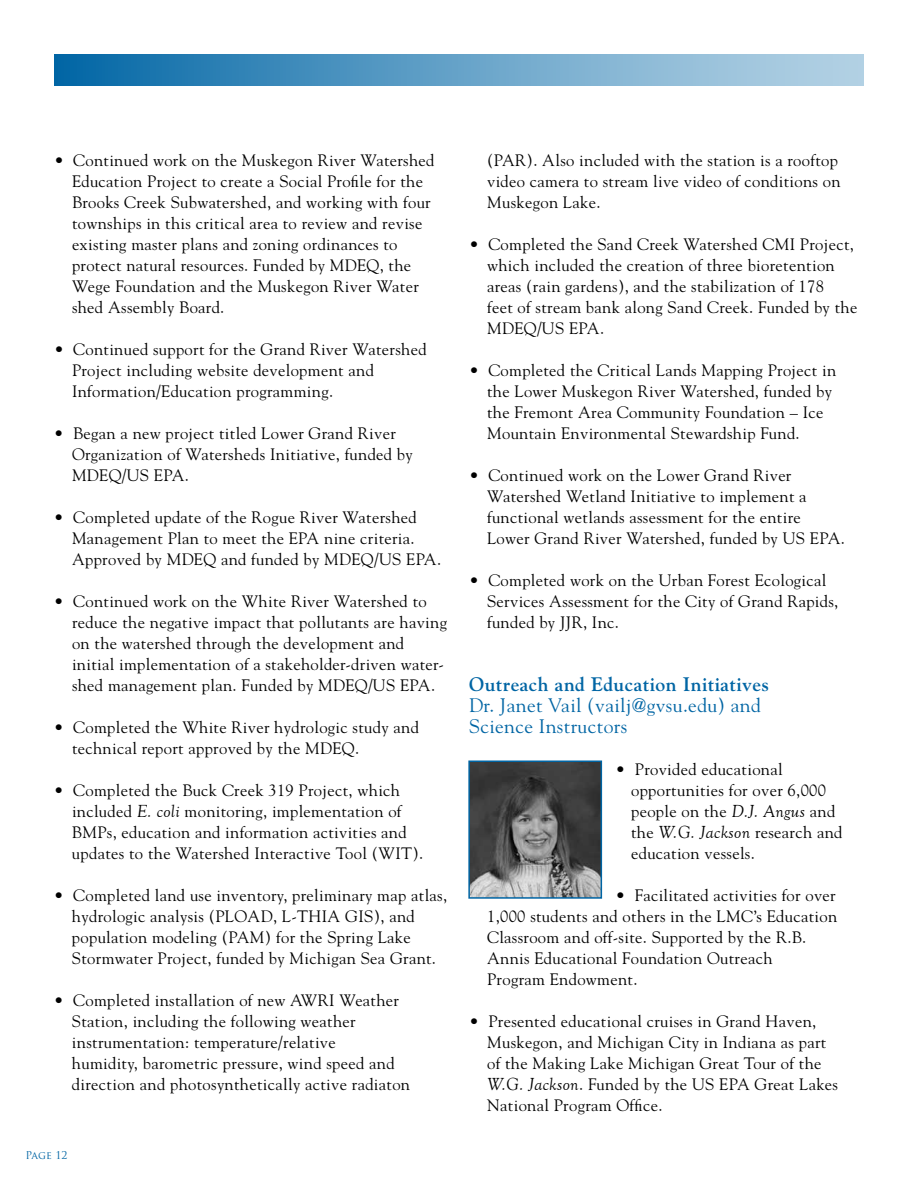
<style>
.page{position:relative;width:918px;height:1188px;background:#fff}
.page>*{position:absolute;margin:0;border:0;box-sizing:border-box;transform-origin:0 0}
.t1{font:19.5px/21px "Goudy";letter-spacing:.02em;color:#0065a4}
.t2{font:700 19.5px "Goudy";letter-spacing:.02em;color:#0065a4}
.t3{font:16.5px/21px "Goudy";letter-spacing:.02em;color:#000}
.t4{font:10.5px "Trajan Pro";color:#0065a4}
.s1{font-family:"Goudy Old Style T";font-style:italic;font-size:18px}
</style>
<div class="page">
<div style="left:54px;top:54px;width:810px;height:32px;background:linear-gradient(to right,#0769a7,#bdd7e8)"></div>
<img style="left:471px;top:763px;width:128px;height:133px">
<div style="left:468px;top:760px;width:134px;height:139px;border:2px solid #0065a4"></div>
<p class="t3" style="left:72px;top:149px;width:364px;text-indent:-18px">• Continued work on the Muskegon River Watershed Education Project to create a Social Profile for the Brooks Creek Subwatershed, and working with four townships in this critical area to review and revise existing master plans and zoning ordinances to protect natural resources. Funded by MDEQ, the Wege Foundation and the Muskegon River Water shed Assembly Board.</p>
<p class="t3" style="left:72px;top:338px;width:356px;text-indent:-18px">• Continued support for the Grand River Watershed<br>Project including website development and<br>Information/Education programming.</p>
<p class="t3" style="left:72px;top:422px;width:342px;text-indent:-18px">• Began a new project titled Lower Grand River<br>Organization of Watersheds Initiative, funded by<br>MDEQ/US EPA.</p>
<p class="t3" style="left:72px;top:506px;width:371px;text-indent:-18px">• Completed update of the Rogue River Watershed<br>Management Plan to meet the EPA nine criteria.<br>Approved by MDEQ and funded by MDEQ/US EPA.</p>
<p class="t3" style="left:72px;top:590px;width:377px;text-indent:-18px">• Continued work on the White River Watershed to reduce the negative impact that pollutants are having on the watershed through the development and initial implementation of a stakeholder-driven water&shy;shed management plan. Funded by MDEQ/US EPA.</p>
<p class="t3" style="left:72px;top:716px;width:348px;text-indent:-18px">• Completed the White River hydrologic study and technical report approved by the MDEQ.</p>
<p class="t3" style="left:72px;top:779px;width:353px;text-indent:-18px">• Completed the Buck Creek 319 Project, which included <span class="s1">E. coli</span> monitoring, implementation of BMPs, education and information activities and updates to the Watershed Interactive Tool (WIT).</p>
<p class="t3" style="left:72px;top:884px;width:377px;text-indent:-18px">• Completed land use inventory, preliminary map atlas, hydrologic analysis (PLOAD, L-THIA GIS), and population modeling (PAM) for the Spring Lake Stormwater Project, funded by Michigan Sea Grant.</p>
<p class="t3" style="left:72px;top:989px;width:340px;text-indent:-18px">• Completed installation of new AWRI Weather Station, including the following weather instrumentation: temperature/relative<br>humidity, barometric pressure, wind speed and direction and photosynthetically active radiaton</p>
<p class="t4" style="left:25px;top:1149px;width:43px">Page 12</p>
<p class="t3" style="left:487px;top:149px;width:355px">(PAR). Also included with the station is a rooftop video camera to stream live video of conditions on<br>Muskegon Lake.</p>
<p class="t3" style="left:487px;top:233px;width:372px;text-indent:-18px">• Completed the Sand Creek Watershed CMI Project, which included the creation of three bioretention areas (rain gardens), and the stabilization of 178<br>feet of stream bank along Sand Creek. Funded by the MDEQ/US EPA.</p>
<p class="t3" style="left:487px;top:359px;width:351px;text-indent:-18px">• Completed the Critical Lands Mapping Project in the Lower Muskegon River Watershed, funded by the Fremont Area Community Foundation – Ice Mountain Environmental Stewardship Fund.</p>
<p class="t3" style="left:487px;top:464px;width:359px;text-indent:-18px">• Continued work on the Lower Grand River Watershed Wetland Initiative to implement a functional wetlands assessment for the entire Lower Grand River Watershed, funded by US EPA.</p>
<p class="t3" style="left:487px;top:569px;width:353px;text-indent:-18px">• Completed work on the Urban Forest Ecological<br>Services Assessment for the City of Grand Rapids, funded by JJR, Inc.</p>
<p class="t2" style="left:469px;top:672px;width:301px">Outreach and Education Initiatives</p>
<p class="t1" style="left:469px;top:694px;width:293px">Dr. Janet Vail (vailj@gvsu.edu) and<br>Science Instructors</p>
<p class="t3" style="left:631px;top:758px;width:213px;text-indent:-16px">• Provided educational opportunities for over 6,000 people on the <span class="s1">D.J. Angus</span> and the <span class="s1">W.G. Jackson</span> research and education vessels.</p>
<p class="t3" style="left:487px;top:884px;width:352px;text-indent:128px">• Facilitated activities for over 1,000 students and others in the LMC’s Education Classroom and off-site. Supported by the R.B.<br>Annis Educational Foundation Outreach<br>Program Endowment.</p>
<p class="t3" style="left:487px;top:1010px;width:353px;text-indent:-18px">• Presented educational cruises in Grand Haven, Muskegon, and Michigan City in Indiana as part of the Making Lake Michigan Great Tour of the <span class="s1">W.G. Jackson</span>. Funded by the US EPA Great Lakes National Program Office.</p>
</div>
